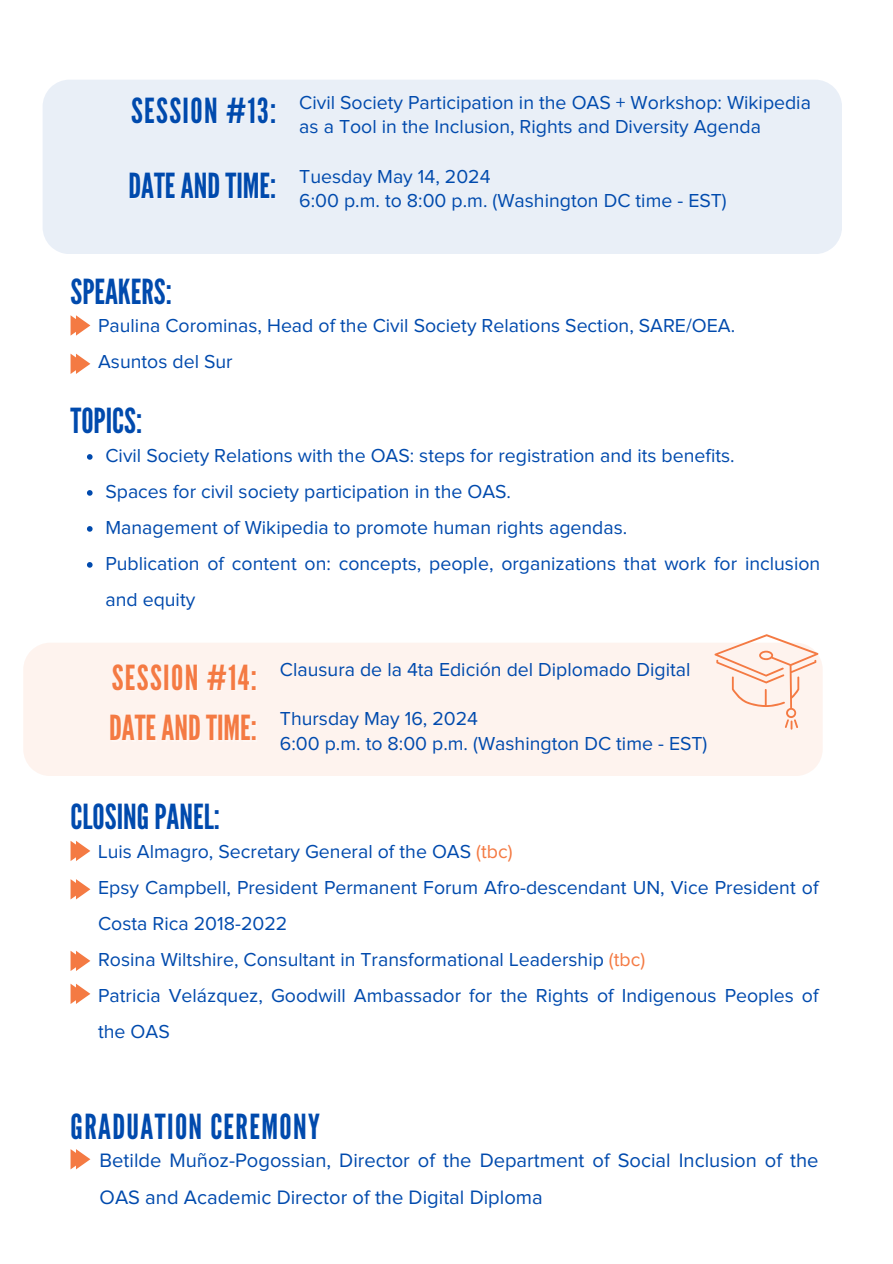
<style>
.page{position:relative;width:893px;height:1264px;background:#fff}
.page>*{position:absolute;margin:0;border:0;box-sizing:border-box;transform-origin:0 0}
.t1{font:34.5px "League Gothic";color:#004aad}
.t2{font:34.5px "League Gothic";letter-spacing:.04em;color:#004aad}
.t3{font:34.5px "League Gothic";color:#f47a43}
.t4{font:34.5px "League Gothic";letter-spacing:.04em;color:#f47a43}
.t5{font:20.1px/37px "Proxima Nova";color:#004aad}
.t6{font:19.5px/36px "Proxima Nova";color:#004aad}
.s1{color:#f47a43}
</style>
<div class="page">
<div style="left:43px;top:80px;width:799px;height:174px;background:#e9eff7"></div>
<div style="left:23px;top:643px;width:799px;height:133px;background:#fef3ee"></div>
<svg style="left:71px;top:315px;width:19px;height:20px"></svg>
<svg style="left:71px;top:353px;width:19px;height:21px"></svg>
<svg style="left:71px;top:841px;width:19px;height:20px"></svg>
<svg style="left:71px;top:879px;width:19px;height:20px"></svg>
<svg style="left:71px;top:950px;width:19px;height:20px"></svg>
<svg style="left:71px;top:983px;width:19px;height:20px"></svg>
<svg style="left:71px;top:1149px;width:19px;height:20px"></svg>
<svg style="left:714px;top:634px;width:104px;height:95px;background:#fce6dd"></svg>
<svg style="left:87px;top:454px;width:6px;height:6px"></svg>
<svg style="left:87px;top:490px;width:6px;height:5px"></svg>
<svg style="left:87px;top:526px;width:6px;height:5px"></svg>
<svg style="left:87px;top:562px;width:6px;height:5px"></svg>
<h1 class="t2" style="left:131px;top:90px;width:147px">SESSION #13:</h1>
<h1 class="t1" style="left:128px;top:165px;width:149px">DATEANDTIME:</h1>
<p class="t6" style="left:299px;top:90px;width:513px;line-height:24.8px">Civil Society Participation in the OAS + Workshop: Wikipedia as a Tool in the Inclusion, Rights and Diversity Agenda</p>
<p class="t6" style="left:299px;top:165px;width:429px;line-height:24.8px">Tuesday May 14, 2024<br>6:00 p.m. to 8:00 p.m. (Washington DC time - EST)</p>
<h1 class="t1" style="left:71px;top:271px;width:103px">SPEAKERS:</h1>
<p class="t6" style="left:98px;top:309px;width:638px">Paulina Corominas, Head of the Civil Society Relations Section, SARE/OEA.<br>Asuntos del Sur</p>
<h1 class="t1" style="left:71px;top:400px;width:73px">TOPICS:</h1>
<p class="t6" style="left:105px;top:438px;width:716px">Civil Society Relations with the OAS: steps for registration and its benefits.<br>Spaces for civil society participation in the OAS.<br>Management of Wikipedia to promote human rights agendas.<br>Publication of content on: concepts, people, organizations that work for inclusion and equity</p>
<h1 class="t4" style="left:112px;top:657px;width:147px">SESSION #14:</h1>
<h1 class="t3" style="left:109px;top:708px;width:149px">DATEANDTIME:</h1>
<h1 class="t1" style="left:71px;top:796px;width:151px">CLOSINGPANEL:</h1>
<p class="t6" style="left:280px;top:652px;width:412px">Clausura de la 4ta Edición del Diplomado Digital</p>
<p class="t6" style="left:280px;top:707px;width:429px;line-height:24.8px">Thursday May 16, 2024<br>6:00 p.m. to 8:00 p.m. (Washington DC time - EST)</p>
<p class="t6" style="left:98px;top:834px;width:721px">Luis Almagro, Secretary General of the OAS <span class="s1">(tbc)<br></span>Epsy Campbell, President Permanent Forum Afro-descendant UN, Vice President of Costa Rica 2018-2022<br>Rosina Wiltshire, Consultant in Transformational Leadership <span class="s1">(tbc)<br></span>Patricia Velázquez, Goodwill Ambassador for the Rights of Indigenous Peoples of the OAS</p>
<h1 class="t2" style="left:71px;top:1107px;width:251px">GRADUATION CEREMONY</h1>
<p class="t5" style="left:100px;top:1142px;width:720px">Betilde Muñoz-Pogossian, Director of the Department of Social Inclusion of the<br>OAS and Academic Director of the Digital Diploma</p>
</div>
